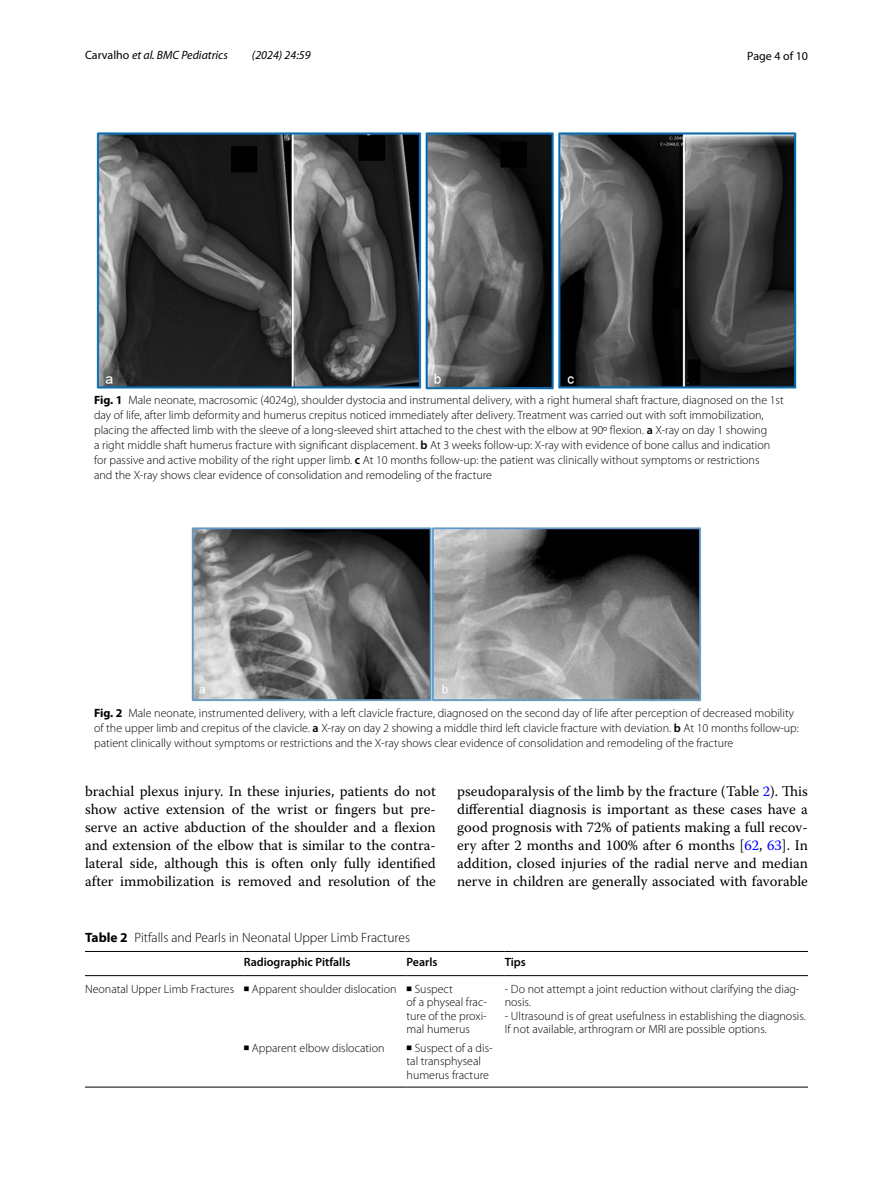
<style>
.page{position:relative;width:893px;height:1187px;background:#fff}
.page>*{position:absolute;margin:0;border:0;box-sizing:border-box;transform-origin:0 0}
.t1{font:14.7px/18px "Warnock Pro";color:#000;text-align:justify}
.t2{font:300 13.5px "Myriad Pro";color:#000}
.t3{font:300 12px/15px "Myriad Pro";color:#000}
.t4{font:italic 12px "Myriad Pro";color:#000}
.t5{font:600 12px "Myriad Pro";color:#000}
.t6{font:12px "Myriad Pro";color:#000}
.s1{font-style:normal}
.s2{font-weight:700}
.s3{font-weight:600}
.s4{color:#00f}
.s5{font-family:"Code 2000";font-weight:400}
</style>
<div class="page">
<img style="left:96px;top:133px;width:701px;height:256px">
<img style="left:191px;top:528px;width:511px;height:173px">
<hr style="left:85px;top:951px;width:159px;height:1px;background:#000">
<hr style="left:85px;top:975px;width:159px;height:1px;background:#000">
<hr style="left:244px;top:951px;width:163px;height:1px;background:#000">
<hr style="left:244px;top:975px;width:163px;height:1px;background:#000">
<hr style="left:407px;top:951px;width:98px;height:1px;background:#000">
<hr style="left:407px;top:975px;width:98px;height:1px;background:#000">
<hr style="left:505px;top:951px;width:303px;height:1px;background:#000">
<hr style="left:505px;top:975px;width:303px;height:1px;background:#000">
<hr style="left:85px;top:1086px;width:159px;height:1px;background:#000">
<hr style="left:505px;top:1086px;width:303px;height:1px;background:#000">
<hr style="left:244px;top:1086px;width:163px;height:1px;background:#000">
<hr style="left:407px;top:1086px;width:98px;height:1px;background:#000">
<p class="t4" style="left:85px;top:48px;width:144px"><span class="s1">Carvalho</span> et al. BMC Pediatrics</p>
<p class="t4" style="left:252px;top:48px;width:60px">(2024) 24:59</p>
<p class="t6" style="left:747px;top:48px;width:62px">Page 4 of 10</p>
<p class="t3" style="left:94px;top:393px;width:691px"><span class="s2">Fig. 1</span> Male neonate, macrosomic (4024g), shoulder dystocia and instrumental delivery, with a right humeral shaft fracture, diagnosed on the 1st day of life, after limb deformity and humerus crepitus noticed immediately after delivery. Treatment was carried out with soft immobilization, placing the affected limb with the sleeve of a long-sleeved shirt attached to the chest with the elbow at 90º flexion. <span class="s3">a</span> X-ray on day 1 showing<br>a right middle shaft humerus fracture with significant displacement. <span class="s3">b</span> At 3 weeks follow-up: X-ray with evidence of bone callus and indication for passive and active mobility of the right upper limb. <span class="s3">c</span> At 10 months follow-up: the patient was clinically without symptoms or restrictions<br>and the X-ray shows clear evidence of consolidation and remodeling of the fracture</p>
<p class="t3" style="left:94px;top:705px;width:706px"><span class="s2">Fig. 2</span> Male neonate, instrumented delivery, with a left clavicle fracture, diagnosed on the second day of life after perception of decreased mobility of the upper limb and crepitus of the clavicle. <span class="s3">a</span> X-ray on day 2 showing a middle third left clavicle fracture with deviation. <span class="s3">b</span> At 10 months follow-up: patient clinically without symptoms or restrictions and the X-ray shows clear evidence of consolidation and remodeling of the fracture</p>
<p class="t1" style="left:85px;top:782px;width:352px">brachial plexus injury. In these injuries, patients do not show active extension of the wrist or fingers but pre&shy;serve an active abduction of the shoulder and a flexion and extension of the elbow that is similar to the contra&shy;lateral side, although this is often only fully identified after immobilization is removed and resolution of the</p>
<p class="t1" style="left:457px;top:782px;width:352px">pseudoparalysis of the limb by the fracture (Table <span class="s4">2</span>). This differential diagnosis is important as these cases have a good prognosis with 72% of patients making a full recov&shy;ery after 2 months and 100% after 6 months [<span class="s4">62</span>, <span class="s4">63</span>]. In addition, closed injuries of the radial nerve and median nerve in children are generally associated with favorable</p>
<p class="t2" style="left:85px;top:929px;width:326px"><span class="s2">Table 2</span> Pitfalls and Pearls in Neonatal Upper Limb Fractures</p>
<p class="t5" style="left:244px;top:954px;width:108px">Radiographic Pitfalls</p>
<p class="t5" style="left:407px;top:954px;width:33px">Pearls</p>
<p class="t5" style="left:505px;top:954px;width:23px">Tips</p>
<p class="t3" style="left:407px;top:982px;width:82px;line-height:13.5px;text-indent:-321px">Neonatal Upper Limb Fractures <span class="s5">▪</span> Apparent shoulder dislocation <span class="s5">▪</span> Suspect<br>of a physeal frac&shy;ture of the proxi&shy;mal humerus</p>
<p class="t3" style="left:505px;top:982px;width:296px;line-height:13.5px">- Do not attempt a joint reduction without clarifying the diag&shy;nosis.</p>
<p class="t3" style="left:505px;top:1009px;width:302px;line-height:13.5px">- Ultrasound is of great usefulness in establishing the diagnosis.<br>If not available, arthrogram or MRI are possible options.</p>
<p class="t3" style="left:244px;top:1040px;width:142px"><span class="s5">▪</span> Apparent elbow dislocation</p>
<p class="t3" style="left:407px;top:1040px;width:88px;line-height:13.5px"><span class="s5">▪</span> Suspect of a dis&shy;tal transphyseal humerus fracture</p>
</div>
